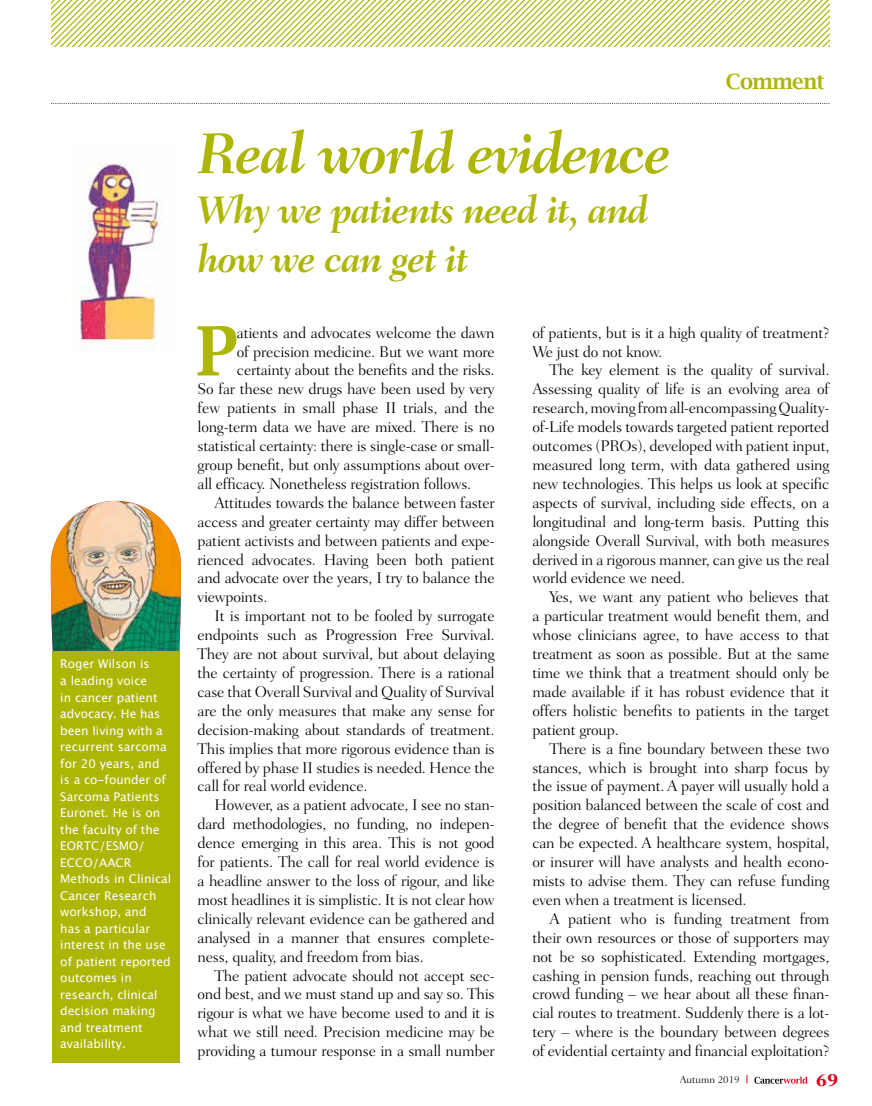
<style>
.page{position:relative;width:872px;height:1106px;background:#fff}
.page>*{position:absolute;margin:0;border:0;box-sizing:border-box;transform-origin:0 0}
.t1{font:600 68.1px "Lucida Bright";color:#adb505}
.t2{font:italic 700 58.5px "Fairfield LH";letter-spacing:-.03em;color:#adb505;scale:.94 1}
.t3{font:italic 700 39px/49.5px "Fairfield LH";letter-spacing:-.03em;color:#adb505;scale:.94 1}
.t4{font:600 21px "Lucida Bright";letter-spacing:-.025em;color:#adb505}
.t5{font:800 18px "Fairfield LH";color:#e2001a}
.t6{font:300 15.75px/18.9px "Fairfield LH";letter-spacing:-.015em;color:#000;text-align:justify}
.t7{font:12px/16.5px "Lucida Grande";color:#fff}
.t8{font:300 10.5px "Fairfield LH";color:#000}
</style>
<div class="page">
<svg style="left:754px;top:1076px;width:53px;height:7px"></svg>
<svg style="left:51px;top:103px;width:778px;height:1px"></svg>
<img style="left:51px;top:501px;width:130px;height:150px">
<div style="left:52px;top:651px;width:128px;height:411px;background:#adb505"></div>
<img style="left:73px;top:163px;width:88px;height:187px">
<svg style="left:51px;top:0;width:778px;height:47px"></svg>
<p class="t7" style="left:60px;top:656px;width:112px">Roger Wilson is<br>a leading voice<br>in cancer patient advocacy. He has been living with a recurrent sarcoma for 20 years, and is a co-founder of<br>Sarcoma Patients<br>Euronet. He is on the faculty of the<br>EORTC/ESMO/<br>ECCO/AACR<br>Methods in Clinical<br>Cancer Research workshop, and<br>has a particular interest in the use of patient reported outcomes in research, clinical decision making and treatment availability.</p>
<h2 class="t2" style="left:198px;top:120px;width:505px">Real world evidence</h2>
<h3 class="t3" style="left:198px;top:185px;width:481px">Why we patients need it, and how we can get it</h3>
<h3 class="t4" style="left:725px;top:70px;width:101px">Comment</h3>
<h1 class="t1" style="left:196px;top:312px;width:43px">P</h1>
<p class="t6" style="left:237px;top:323px;width:259px">atients and advocates welcome the dawn</p>
<p class="t6" style="left:237px;top:342px;width:259px">of precision medicine. But we want more</p>
<p class="t6" style="left:237px;top:361px;width:259px">certainty about the benefits and the risks.</p>
<p class="t6" style="left:197px;top:380px;width:298px">So far these new drugs have been used by very</p>
<p class="t6" style="left:197px;top:399px;width:299px">few patients in small phase II trials, and the</p>
<p class="t6" style="left:197px;top:417px;width:298px">long-term data we have are mixed. There is no</p>
<p class="t6" style="left:197px;top:436px;width:298px">statistical certainty: there is single-case or small-</p>
<p class="t6" style="left:197px;top:455px;width:298px">group benefit, but only assumptions about over-</p>
<p class="t6" style="left:197px;top:474px;width:275px">all efficacy. Nonetheless registration follows.</p>
<p class="t6" style="left:215px;top:493px;width:282px">Attitudes towards the balance between faster</p>
<p class="t6" style="left:197px;top:512px;width:298px">access and greater certainty may differ between</p>
<p class="t6" style="left:197px;top:531px;width:298px">patient activists and between patients and expe-</p>
<p class="t6" style="left:197px;top:550px;width:298px">rienced advocates. Having been both patient</p>
<p class="t6" style="left:197px;top:569px;width:299px">and advocate over the years, I try to balance the</p>
<p class="t6" style="left:197px;top:588px;width:71px">viewpoints.</p>
<p class="t6" style="left:215px;top:606px;width:281px">It is important not to be fooled by surrogate</p>
<p class="t6" style="left:197px;top:625px;width:298px">endpoints such as Progression Free Survival.</p>
<p class="t6" style="left:197px;top:644px;width:298px">They are not about survival, but about delaying</p>
<p class="t6" style="left:197px;top:663px;width:299px">the certainty of progression. There is a rational</p>
<p class="t6" style="left:197px;top:682px;width:299px">case that Overall Survival and Quality of Survival</p>
<p class="t6" style="left:197px;top:701px;width:298px">are the only measures that make any sense for</p>
<p class="t6" style="left:197px;top:720px;width:299px">decision-making about standards of treatment.</p>
<p class="t6" style="left:197px;top:739px;width:298px">This implies that more rigorous evidence than is</p>
<p class="t6" style="left:197px;top:758px;width:299px">offered by phase II studies is needed. Hence the</p>
<p class="t6" style="left:197px;top:777px;width:172px">call for real world evidence.</p>
<p class="t6" style="left:215px;top:795px;width:281px">However, as a patient advocate, I see no stan-</p>
<p class="t6" style="left:197px;top:814px;width:298px">dard methodologies, no funding, no indepen-</p>
<p class="t6" style="left:197px;top:833px;width:298px">dence emerging in this area. This is not good</p>
<p class="t6" style="left:197px;top:852px;width:299px">for patients. The call for real world evidence is</p>
<p class="t6" style="left:197px;top:871px;width:299px">a headline answer to the loss of rigour, and like</p>
<p class="t6" style="left:197px;top:890px;width:298px">most headlines it is simplistic. It is not clear how</p>
<p class="t6" style="left:197px;top:909px;width:298px">clinically relevant evidence can be gathered and</p>
<p class="t6" style="left:197px;top:928px;width:299px">analysed in a manner that ensures complete-</p>
<p class="t6" style="left:197px;top:947px;width:228px">ness, quality, and freedom from bias.</p>
<p class="t6" style="left:215px;top:966px;width:282px">The patient advocate should not accept sec-</p>
<p class="t6" style="left:197px;top:984px;width:299px">ond best, and we must stand up and say so. This</p>
<p class="t6" style="left:197px;top:1003px;width:298px">rigour is what we have become used to and it is</p>
<p class="t6" style="left:197px;top:1022px;width:299px">what we still need. Precision medicine may be</p>
<p class="t6" style="left:197px;top:1041px;width:298px">providing a tumour response in a small number</p>
<p class="t6" style="left:532px;top:323px;width:299px">of patients, but is it a high quality of treatment?<br>We just do not know.</p>
<p class="t6" style="left:532px;top:361px;width:299px;text-indent:17px">The key element is the quality of survival.<br>Assessing quality of life is an evolving area of research, moving from all-encompassing Quality&shy;of-Life models towards targeted patient reported outcomes (PROs), developed with patient input, measured long term, with data gathered using new technologies. This helps us look at specific aspects of survival, including side effects, on a longitudinal and long-term basis. Putting this alongside Overall Survival, with both measures derived in a rigorous manner, can give us the real world evidence we need.</p>
<p class="t6" style="left:532px;top:588px;width:299px;text-indent:17px">Yes, we want any patient who believes that a particular treatment would benefit them, and whose clinicians agree, to have access to that treatment as soon as possible. But at the same time we think that a treatment should only be made available if it has robust evidence that it offers holistic benefits to patients in the target patient group.</p>
<p class="t6" style="left:532px;top:739px;width:299px;text-indent:17px">There is a fine boundary between these two stances, which is brought into sharp focus by the issue of payment. A payer will usually hold a position balanced between the scale of cost and the degree of benefit that the evidence shows can be expected. A healthcare system, hospital, or insurer will have analysts and health econo&shy;mists to advise them. They can refuse funding even when a treatment is licensed.</p>
<p class="t6" style="left:532px;top:909px;width:299px;text-indent:17px">A patient who is funding treatment from their own resources or those of supporters may not be so sophisticated. Extending mortgages, cashing in pension funds, reaching out through crowd funding – we hear about all these finan&shy;cial routes to treatment. Suddenly there is a lot&shy;tery – where is the boundary between degrees of evidential certainty and financial exploitation?</p>
<p class="t8" style="left:679px;top:1073px;width:61px">Autumn 2019</p>
<p class="t5" style="left:815px;top:1069px;width:24px">69</p>
</div>
